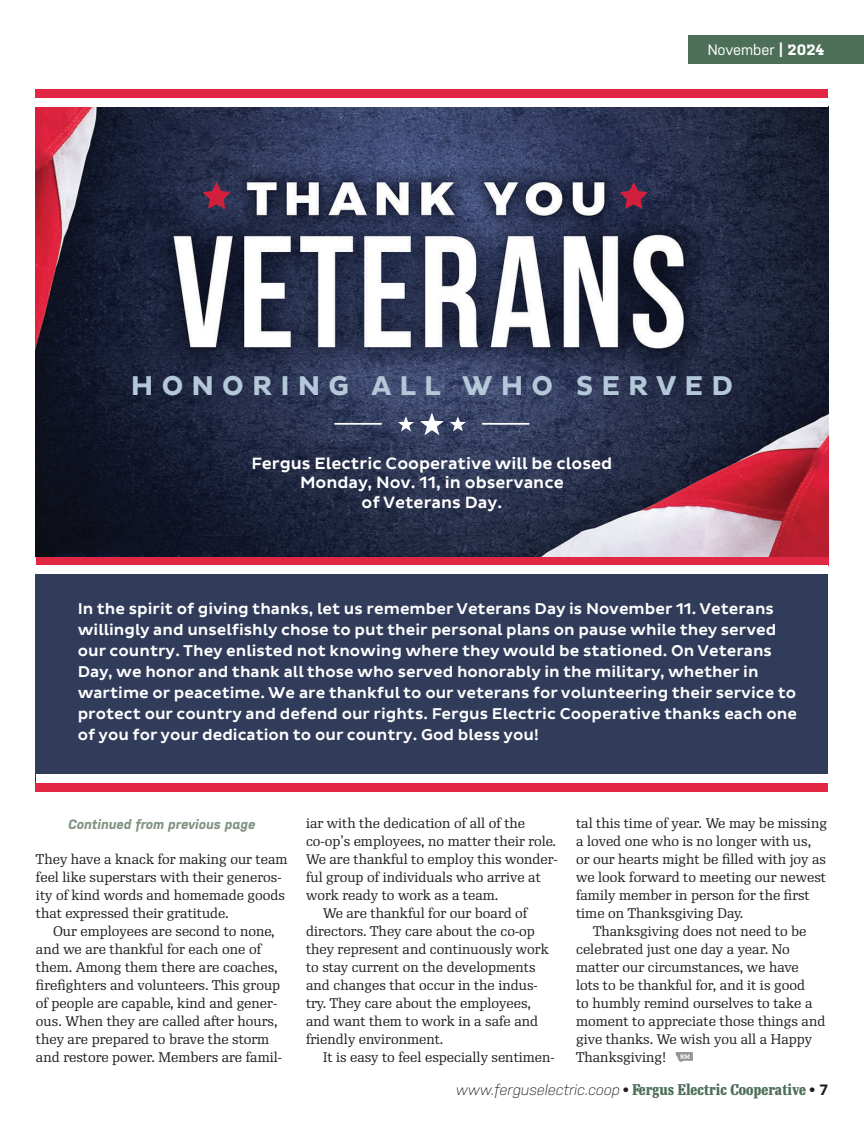
<style>
.page{position:relative;width:864px;height:1134px;background:#fff}
.page>*{position:absolute;margin:0;border:0;box-sizing:border-box;transform-origin:0 0}
.TOC_Co-op{font:700 27.3px "Pluto Sans W01";letter-spacing:.3em;color:#b4c8d9}
.Headline{font:500 16.5px/19.5px "Pluto Sans W01";color:#fff;text-align:center}
.Body_Copy_RePublic_ragR{font:500 15.75px/21px "Pluto Sans W01";color:#fff}
.t1{font:700 15px "Re Public Cond";color:#4d6f59}
.Running_Head{font:15px "Nudista";color:#fff}
.Body_Copy_RePublic_ragR-2{font:13.5px/18px "Re Public";color:#231f20}
.jump_continued{font:italic 700 13.5px "Nudista";color:#819484}
.s1{font-family:"Kulturista";font-weight:700}
.s2{font-family:"Nudista";font-weight:300;font-style:italic;color:#231f20}
.s3{font-family:"Nudista";color:#231f20}
</style>
<div class="page">
<div style="left:36px;top:574px;width:792px;height:200px;background:#313c5b"></div>
<div style="left:689px;top:36px;width:175px;height:28px;background:#4d6f59"></div>
<svg style="left:676px;top:1052px;width:17px;height:10px"></svg>
<img style="left:36px;top:107px;width:792px;height:449px">
<svg style="left:420px;top:412px;width:24px;height:23px"></svg>
<svg style="left:398px;top:416px;width:16px;height:15px"></svg>
<svg style="left:450px;top:416px;width:16px;height:15px"></svg>
<hr style="left:482px;top:423px;width:47px;height:2px;background:#fff">
<hr style="left:334px;top:423px;width:48px;height:2px;background:#fff">
<div style="left:36px;top:783px;width:792px;height:8px;background:#e12743"></div>
<div style="left:36px;top:557px;width:792px;height:8px;background:#e12743"></div>
<div style="left:36px;top:89px;width:792px;height:9px;background:#e12743"></div>
<p class="Running_Head" style="left:708px;top:41px;width:118px">November <span class="s1">| 2024</span></p>
<p class="TOC_Co-op" style="left:131px;top:370px;width:604px">HONORING ALL WHO SERVED</p>
<p class="Headline" style="left:252px;top:453px;width:362px">Fergus Electric Cooperative will be closed<br>Monday, Nov. 11, in observance<br>of Veterans Day.</p>
<p class="Body_Copy_RePublic_ragR" style="left:78px;top:598px;width:721px">In the spirit of giving thanks, let us remember Veterans Day is November 11. Veterans willingly and unselfishly chose to put their personal plans on pause while they served our country. They enlisted not knowing where they would be stationed. On Veterans Day, we honor and thank all those who served honorably in the military, whether in wartime or peacetime. We are thankful to our veterans for volunteering their service to protect our country and defend our rights. Fergus Electric Cooperative thanks each one of you for your dedication to our country. God bless you!</p>
<p class="jump_continued" style="left:68px;top:816px;width:189px">Continued from previous page</p>
<p class="Body_Copy_RePublic_ragR-2" style="left:36px;top:851px;width:253px">They have a knack for making our team feel like superstars with their generos&shy;ity of kind words and homemade goods that expressed their gratitude.</p>
<p class="Body_Copy_RePublic_ragR-2" style="left:36px;top:923px;width:248px;text-indent:17px">Our employees are second to none, and we are thankful for each one of them. Among them there are coaches, firefighters and volunteers. This group of people are capable, kind and gener&shy;ous. When they are called after hours, they are prepared to brave the storm and restore power. Members are famil-</p>
<p class="Body_Copy_RePublic_ragR-2" style="left:306px;top:815px;width:253px">iar with the dedication of all of the co-op’s employees, no matter their role.<br>We are thankful to employ this wonder&shy;ful group of individuals who arrive at work ready to work as a team.</p>
<p class="Body_Copy_RePublic_ragR-2" style="left:306px;top:905px;width:244px;text-indent:17px">We are thankful for our board of directors. They care about the co-op they represent and continuously work to stay current on the developments and changes that occur in the indus&shy;try. They care about the employees, and want them to work in a safe and friendly environment.</p>
<p class="Body_Copy_RePublic_ragR-2" style="left:323px;top:1049px;width:233px">It is easy to feel especially sentimen-</p>
<p class="Body_Copy_RePublic_ragR-2" style="left:576px;top:815px;width:252px">tal this time of year. We may be missing a loved one who is no longer with us, or our hearts might be filled with joy as we look forward to meeting our newest family member in person for the first time on Thanksgiving Day.</p>
<p class="Body_Copy_RePublic_ragR-2" style="left:576px;top:923px;width:251px;text-indent:17px">Thanksgiving does not need to be celebrated just one day a year. No matter our circumstances, we have lots to be thankful for, and it is good<br>to humbly remind ourselves to take a moment to appreciate those things and give thanks. We wish you all a Happy<br>Thanksgiving!</p>
<p class="t1" style="left:456px;top:1081px;width:374px"><span class="s2">www.ferguselectric.coop</span> <span class="s3">•</span> Fergus Electric Cooperative <span class="s3">• 7</span></p>
</div>
